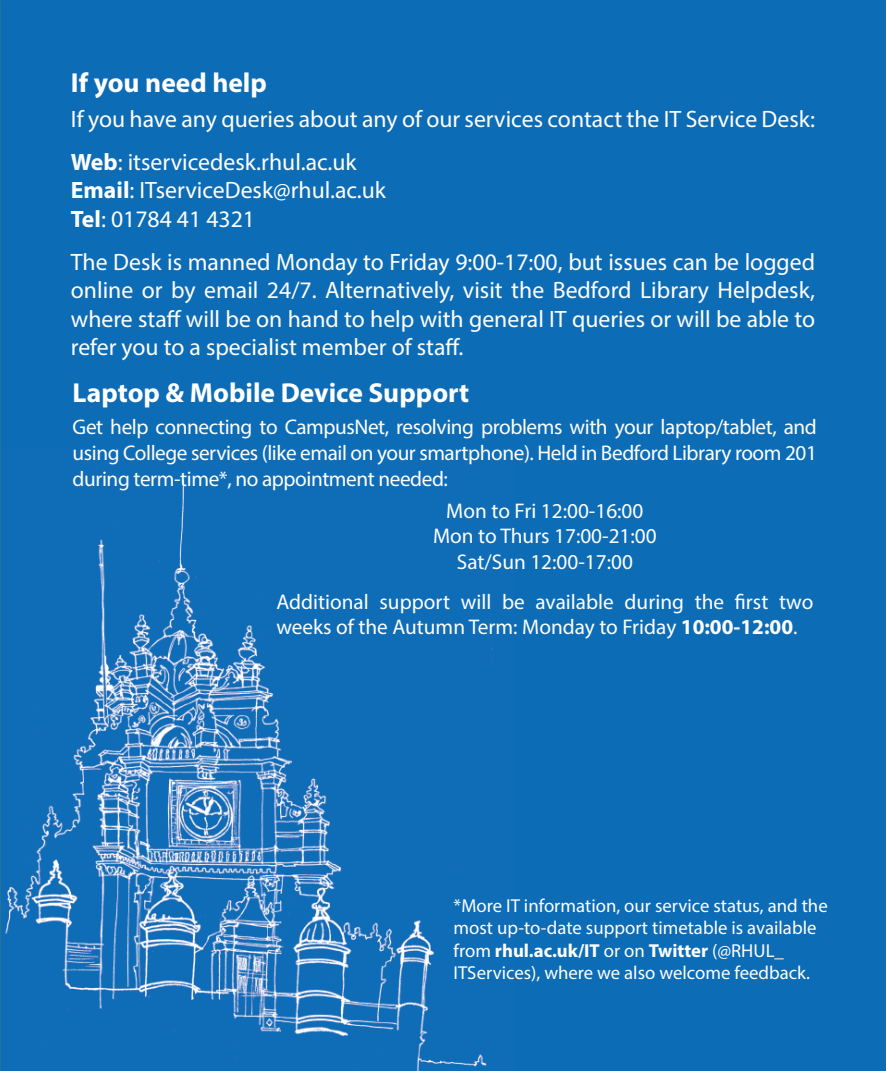
<style>
.page{position:relative;width:886px;height:1071px;background:#fff}
.page>*{position:absolute;margin:0;border:0;box-sizing:border-box;transform-origin:0 0}
.Heading{font:700 27.5px "Myriad Pro";color:#fff}
.Body_Text{font:23.75px/28.5px "Myriad Pro";color:#fff;text-align:justify}
.Body_Text-2{font:21.25px/25.5px "Myriad Pro";color:#fff;text-align:justify}
.t1{font:18.75px/22.5px "Myriad Pro";color:#fff}
.s1{font-weight:700}
</style>
<div class="page">
<div style="left:0;top:0;width:886px;height:1070px;background:#0d6cb6"></div>
<img style="left:0;top:448px;width:493px;height:622px">
<p class="Heading" style="left:71px;top:64px;width:198px">If you need help</p>
<p class="Body_Text" style="left:71px;top:104px;width:746px">If you have any queries about any of our services contact the IT Service Desk:</p>
<p class="Body_Text" style="left:71px;top:147px;width:287px"><span class="s1">Web</span>: itservicedesk.rhul.ac.uk</p>
<p class="Body_Text" style="left:71px;top:176px;width:317px"><span class="s1">Email</span>: ITserviceDesk@rhul.ac.uk</p>
<p class="Body_Text" style="left:71px;top:204px;width:186px"><span class="s1">Tel</span>: 01784 41 4321</p>
<p class="Body_Text" style="left:71px;top:247px;width:746px">The Desk is manned Monday to Friday 9:00-17:00, but issues can be logged online or by email 24/7. Alternatively, visit the Bedford Library Helpdesk, where staff will be on hand to help with general IT queries or will be able to refer you to a specialist member of staff.</p>
<p class="Heading" style="left:73px;top:374px;width:398px">Laptop &amp; Mobile Device Support</p>
<p class="Body_Text-2" style="left:73px;top:414px;width:746px">Get help connecting to CampusNet, resolving problems with your laptop/tablet, and using College services (like email on your smartphone). Held in Bedford Library room 201 during term-time*, no appointment needed:</p>
<p class="Body_Text-2" style="left:446px;top:497px;width:199px">Mon to Fri 12:00-16:00</p>
<p class="Body_Text-2" style="left:433px;top:523px;width:225px">Mon to Thurs 17:00-21:00</p>
<p class="Body_Text-2" style="left:457px;top:548px;width:178px">Sat/Sun 12:00-17:00</p>
<p class="Body_Text-2" style="left:276px;top:588px;width:538px">Additional support will be available during the first two weeks of the Autumn Term: Monday to Friday <span class="s1">10:00-12:00</span>.</p>
<p class="t1" style="left:454px;top:893px;width:376px">*More IT information, our service status, and the most up-to-date support timetable is available from <span class="s1">rhul.ac.uk/IT</span> or on <span class="s1">Twitter</span> (@RHUL_ ITServices), where we also welcome feedback.</p>
</div>
